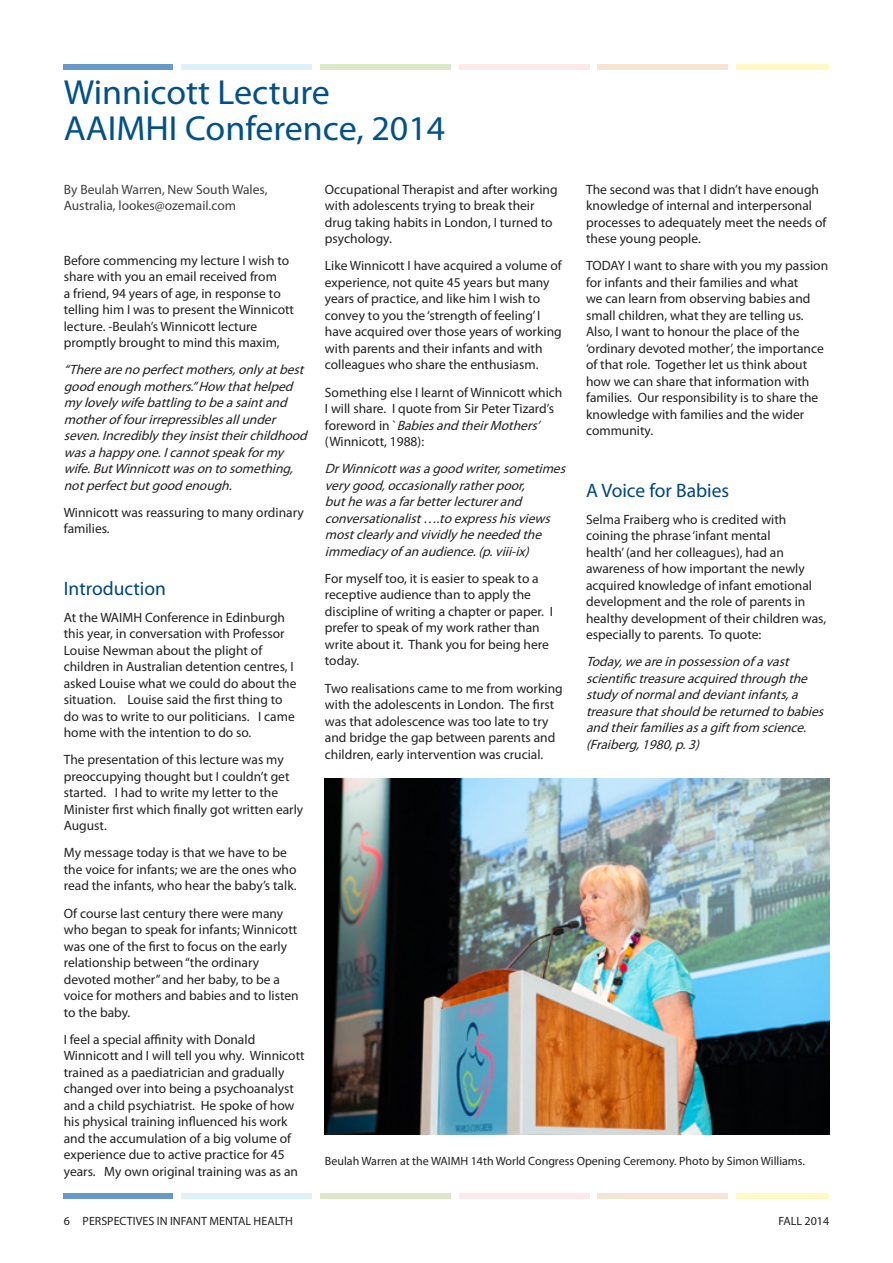
<style>
.page{position:relative;width:893px;height:1263px;background:#fff}
.page>*{position:absolute;margin:0;border:0;box-sizing:border-box;transform-origin:0 0}
.h_1{font:34.95px "Myriad Pro";color:#015188}
.h_2{font:19.5px "Myriad Pro";color:#00467e}
.body_text{font:13.5px/16.5px "Myriad Pro";color:#231f20}
.body_text-2{font:italic 13.5px/16.5px "Myriad Pro";color:#231f20}
.author{font:13.5px/16.5px "Myriad Pro";color:#3e3e3f}
.body_text_8_pt{font:12px "Myriad Pro";color:#231f20}
.s1{font-style:italic}
</style>
<div class="page">
<div style="left:64px;top:64px;width:109px;height:5px;background:#679ac8"></div>
<div style="left:181px;top:64px;width:131px;height:5px;background:#dcf1f8"></div>
<div style="left:320px;top:64px;width:130px;height:5px;background:#dce9c6"></div>
<div style="left:459px;top:64px;width:130px;height:5px;background:#fdeae8"></div>
<div style="left:598px;top:64px;width:130px;height:5px;background:#f5e5d2"></div>
<div style="left:736px;top:64px;width:93px;height:5px;background:#fffac4"></div>
<div style="left:64px;top:1193px;width:109px;height:5px;background:#679ac8"></div>
<div style="left:181px;top:1193px;width:131px;height:5px;background:#dcf1f8"></div>
<div style="left:320px;top:1193px;width:130px;height:5px;background:#dce9c6"></div>
<div style="left:459px;top:1193px;width:130px;height:5px;background:#fdeae8"></div>
<div style="left:598px;top:1193px;width:130px;height:5px;background:#f5e5d2"></div>
<div style="left:736px;top:1193px;width:93px;height:5px;background:#fffac4"></div>
<img style="left:325px;top:779px;width:504px;height:356px">
<p class="h_1" style="left:64px;top:70px;width:268px">Winnicott Lecture</p>
<p class="h_1" style="left:64px;top:106px;width:383px">AAIMHI Conference, 2014</p>
<p class="author" style="left:64px;top:181px;width:205px">By Beulah Warren, New South Wales,<br>Australia, lookes@ozemail.com</p>
<p class="body_text" style="left:64px;top:252px;width:232px">Before commencing my lecture I wish to share with you an email received from<br>a friend, 94 years of age, in response to telling him I was to present the Winnicott lecture. -Beulah’s Winnicott lecture promptly brought to mind this maxim,</p>
<p class="body_text-2" style="left:64px;top:361px;width:249px">“Therearenoperfectmothers,onlyatbest goodenoughmothers.”How thathelped mylovelywifebattlingtobeasaintand motheroffourirrepressiblesallunder seven.Incrediblytheyinsisttheirchildhood wasahappyone.Icannotspeakformy wife.ButWinnicottwasontosomething, notperfectbutgoodenough.</p>
<p class="body_text" style="left:64px;top:504px;width:242px">Winnicott was reassuring to many ordinary families.</p>
<p class="h_2" style="left:64px;top:576px;width:104px">Introduction</p>
<p class="body_text" style="left:64px;top:609px;width:234px">At the WAIMH Conference in Edinburgh this year, in conversation with Professor Louise Newman about the plight of children in Australian detention centres, I asked Louise what we could do about the situation. Louise said the first thing to do was to write to our politicians. I came home with the intention to do so.</p>
<p class="body_text" style="left:64px;top:751px;width:241px">The presentation of this lecture was my preoccupying thought but I couldn’t get started. I had to write my letter to the Minister first which finally got written early August.</p>
<p class="body_text" style="left:64px;top:844px;width:234px">My message today is that we have to be the voice for infants; we are the ones who read the infants, who hear the baby’s talk.</p>
<p class="body_text" style="left:64px;top:905px;width:236px">Of course last century there were many who began to speak for infants; Winnicott was one of the first to focus on the early relationship between “the ordinary devoted mother” and her baby, to be a voice for mothers and babies and to listen to the baby.</p>
<p class="body_text" style="left:64px;top:1031px;width:242px">I feel a special affinity with Donald Winnicott and I will tell you why. Winnicott trained as a paediatrician and gradually changed over into being a psychoanalyst and a child psychiatrist. He spoke of how his physical training influenced his work and the accumulation of a big volume of experience due to active practice for 45 years. My own original training was as an</p>
<p class="body_text" style="left:325px;top:181px;width:234px">Occupational Therapist and after working with adolescents trying to break their drug taking habits in London, I turned to psychology.</p>
<p class="body_text" style="left:325px;top:257px;width:238px">Like Winnicott I have acquired a volume of experience, not quite 45 years but many years of practice, and like him I wish to convey to you the ‘strength of feeling’ I have acquired over those years of working with parents and their infants and with colleagues who share the enthusiasm.</p>
<p class="body_text" style="left:325px;top:384px;width:239px">Something else I learnt of Winnicott which I will share. I quote from Sir Peter Tizard’s fo r e w o r d i n ` <span class="s1">BabiesandtheirMothers’ </span>(Winnicott, 1988):</p>
<p class="body_text-2" style="left:325px;top:460px;width:246px">DrWinnicottwasagoodwriter,sometimes verygood,occasionallyratherpoor, buthewasafarbetterlecturerand conversationalist….toexpresshisviews mostclearlyandvividlyheneededthe immediacyofanaudience.(p.viii-ix)</p>
<p class="body_text" style="left:325px;top:570px;width:230px">For myself too, it is easier to speak to a receptive audience than to apply the discipline of writing a chapter or paper. I prefer to speak of my work rather than write about it. Thank you for being here today.</p>
<p class="body_text" style="left:325px;top:679px;width:239px">Two realisations came to me from working with the adolescents in London. The first was that adolescence was too late to try and bridge the gap between parents and children, early intervention was crucial.</p>
<p class="body_text" style="left:586px;top:181px;width:242px">The second was that I didn’t have enough knowledge of internal and interpersonal processes to adequately meet the needs of these young people.</p>
<p class="body_text" style="left:586px;top:257px;width:244px">TODAY I want to share with you my passion for infants and their families and what<br>we can learn from observing babies and small children, what they are telling us.<br>Also, I want to honour the place of the ‘ordinary devoted mother’, the importance of that role. Together let us think about how we can share that information with families. Our responsibility is to share the knowledge with families and the wider community.</p>
<p class="h_2" style="left:586px;top:478px;width:145px">A Voice for Babies</p>
<p class="body_text" style="left:586px;top:511px;width:242px">Selma Fraiberg who is credited with coining the phrase ‘infant mental<br>health’ (and her colleagues), had an awareness of how important the newly acquired knowledge of infant emotional development and the role of parents in healthy development of their children was, especially to parents. To quote:</p>
<p class="body_text-2" style="left:586px;top:653px;width:243px">Today,weareinpossessionofavast scientifictreasureacquiredthroughthe studyofnormalanddeviantinfants,a treasurethatshouldbereturnedtobabies andtheirfamiliesasagiftfrom science. (Fraiberg,1980,p.3)</p>
<p class="body_text_8_pt" style="left:325px;top:1153px;width:482px">Beulah Warren at the WAIMH 14th World Congress Opening Ceremony. Photo by Simon Williams.</p>
<p class="body_text_8_pt" style="left:64px;top:1213px;width:231px">6 PERSPECTIVES IN INFANT MENTAL HEALTH</p>
<p class="body_text_8_pt" style="left:778px;top:1213px;width:52px">FALL 2014</p>
</div>
